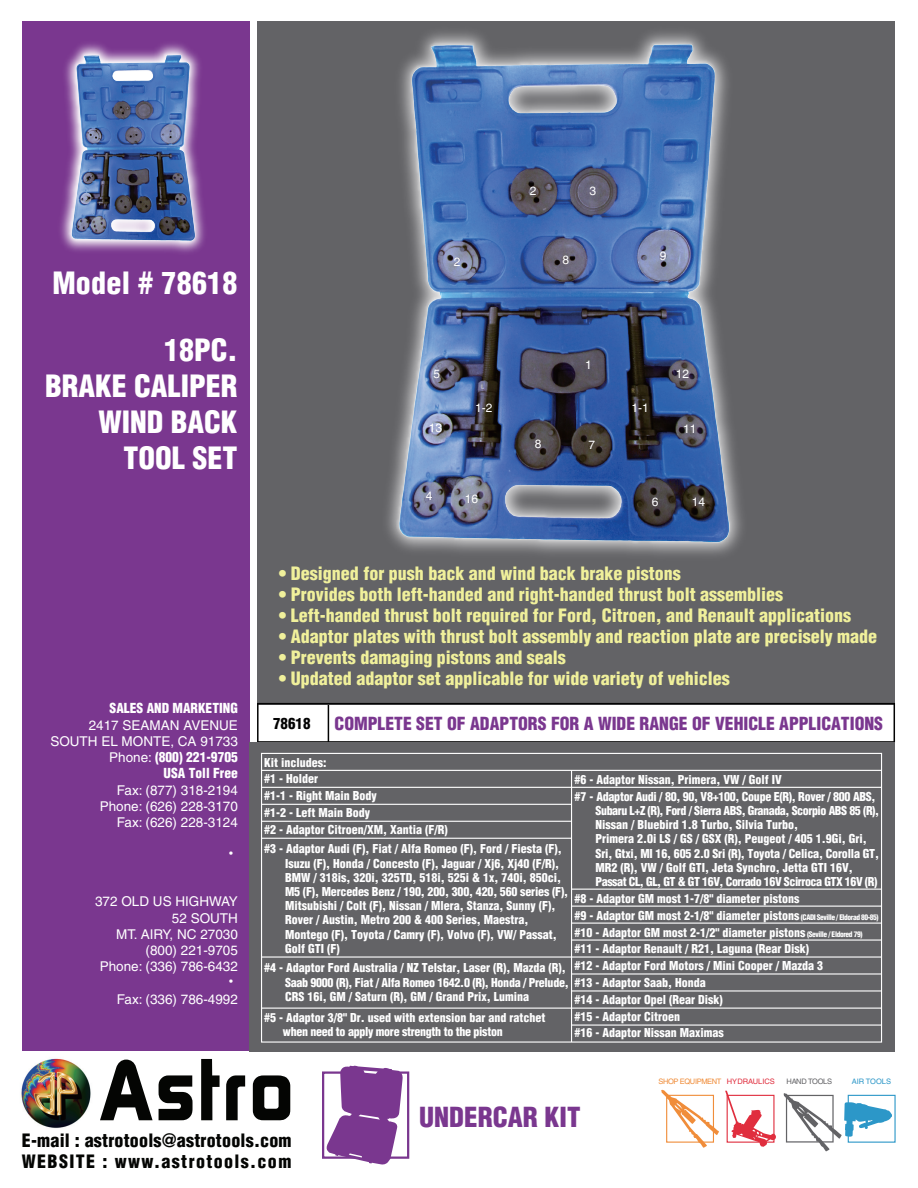
<style>
.page{position:relative;width:918px;height:1188px;background:#fff}
.page>*{position:absolute;margin:0;border:0;box-sizing:border-box;transform-origin:0 0}
.t1{font:900 condensed 30px/36px "Helvetica";color:#fff;text-align:right}
.t2{font:900 condensed 27px "Helvetica";color:#7a378f}
.t3{font:900 condensed 18px "Helvetica";color:#f0f09b}
.t4{font:900 condensed 18px "Helvetica";letter-spacing:.01em;color:#040503}
.t5{font:900 condensed 18px "Helvetica";letter-spacing:.075em;color:#040503}
.t6{font:900 condensed 17.7px "Helvetica";color:#7a378f}
.t7{font:900 condensed 15px "Helvetica";color:#030303}
.t8{font:13.5px/16.2px "Helvetica";color:#fff;text-align:right}
.t9{font:900 condensed 13.5px "Helvetica";color:#fff}
.t10{font:300 13.5px "Adobe Ming Std";color:#fff}
.t11{font:900 condensed 12px/14.2px "Helvetica";color:#fff}
.t12{font:900 condensed 12px/16.8px "Helvetica";letter-spacing:-.025em;color:#fff}
.t13{font:12px "Helvetica";color:#fff}
.t14{font:7.5px "Helvetica";letter-spacing:-.05em;color:#f08d3a}
.t15{font:7.5px "Helvetica";letter-spacing:-.05em;color:#636366}
.t16{font:7.5px "Helvetica";color:#2c97c8}
.s1{font-weight:900;font-stretch:condensed}
.s2{font-size:7.5px}
.s3{color:#e02e3e}
</style>
<div class="page">
<div style="left:22px;top:21px;width:228px;height:1030px;background:#7a378f"></div>
<div style="left:257px;top:21px;width:638px;height:684px;background:#636366"></div>
<svg style="left:257px;top:703px;width:638px;height:39px"></svg>
<div style="left:250px;top:742px;width:645px;height:309px;background:#636366"></div>
<img style="left:21px;top:1058px;width:70px;height:70px">
<svg style="left:100px;top:1060px;width:53px;height:60px"></svg>
<svg style="left:159px;top:1075px;width:34px;height:45px"></svg>
<svg style="left:201px;top:1059px;width:19px;height:61px"></svg>
<svg style="left:226px;top:1075px;width:19px;height:45px"></svg>
<svg style="left:253px;top:1075px;width:37px;height:45px"></svg>
<svg style="left:661px;top:1090px;width:58px;height:58px"></svg>
<div style="left:666px;top:1095px;width:48px;height:48px;border:1px solid #f08d3a"></div>
<svg style="left:725px;top:1091px;width:51px;height:56px"></svg>
<div style="left:727px;top:1095px;width:48px;height:48px;border:1px solid #e02e3e"></div>
<div style="left:322px;top:1071px;width:87px;height:88px;border:2px solid #7a378f"></div>
<svg style="left:324px;top:1065px;width:79px;height:100px"></svg>
<svg style="left:783px;top:1093px;width:109px;height:59px"></svg>
<div style="left:848px;top:1095px;width:48px;height:48px;border:1px solid #2c97c8"></div>
<img style="left:387px;top:33px;width:355px;height:522px">
<hr style="left:262px;top:770px;width:620px;height:1px;background:#fff">
<hr style="left:262px;top:787px;width:620px;height:1px;background:#fff">
<hr style="left:262px;top:804px;width:310px;height:1px;background:#fff">
<hr style="left:262px;top:821px;width:310px;height:1px;background:#fff">
<hr style="left:262px;top:838px;width:310px;height:1px;background:#fff">
<hr style="left:572px;top:889px;width:310px;height:1px;background:#fff">
<hr style="left:572px;top:906px;width:310px;height:1px;background:#fff">
<hr style="left:572px;top:923px;width:310px;height:1px;background:#fff">
<hr style="left:572px;top:939px;width:310px;height:2px;background:#fff">
<hr style="left:262px;top:956px;width:620px;height:2px;background:#fff">
<hr style="left:572px;top:973px;width:310px;height:2px;background:#fff">
<hr style="left:572px;top:990px;width:310px;height:2px;background:#fff">
<hr style="left:262px;top:1008px;width:620px;height:1px;background:#fff">
<hr style="left:572px;top:1025px;width:310px;height:1px;background:#fff">
<hr style="left:571px;top:770px;width:1px;height:272px;background:#fff">
<img style="left:66px;top:43px;width:135px;height:209px">
<img style="left:60px;top:51px;width:145px;height:195px">
<h1 class="t1" style="left:52px;top:265px;width:187px">Model # 78618</h1>
<h1 class="t1" style="left:45px;top:332px;width:194px">18PC.<br>BRAKE CALIPER<br>WIND BACK<br>TOOL SET</h1>
<p class="t9" style="left:110px;top:700px;width:130px">SALES AND MARKETING</p>
<p class="t8" style="left:50px;top:717px;width:189px">2417 SEAMAN AVENUE<br>SOUTH EL MONTE, CA 91733<br>Phone: <span class="s1">(800) 221-9705<br>USA Toll Free</span></p>
<p class="t8" style="left:100px;top:782px;width:140px">Fax: (877) 318-2194<br>Phone: (626) 228-3170<br>Fax: (626) 228-3124</p>
<p class="t10" style="left:224px;top:847px;width:15px">˙</p>
<p class="t8" style="left:95px;top:893px;width:144px">372 OLD US HIGHWAY<br>52 SOUTH<br>MT. AIRY, NC 27030 (800) 221-9705<br>Phone: (336) 786-6432</p>
<p class="t10" style="left:224px;top:975px;width:15px">˙</p>
<p class="t8" style="left:117px;top:991px;width:122px">Fax: (336) 786-4992</p>
<p class="t13" style="left:454px;top:255px;width:8px">2</p>
<p class="t13" style="left:530px;top:184px;width:8px">2</p>
<p class="t13" style="left:590px;top:184px;width:8px">3</p>
<p class="t13" style="left:562px;top:253px;width:8px">8</p>
<p class="t13" style="left:660px;top:248px;width:8px">9</p>
<p class="t13" style="left:585px;top:358px;width:8px">1</p>
<p class="t13" style="left:434px;top:367px;width:8px">5</p>
<p class="t13" style="left:676px;top:366px;width:15px">12</p>
<p class="t13" style="left:429px;top:421px;width:15px">13</p>
<p class="t13" style="left:475px;top:401px;width:19px">1-2</p>
<p class="t13" style="left:632px;top:401px;width:19px">1-1</p>
<p class="t13" style="left:535px;top:436px;width:8px">8</p>
<p class="t13" style="left:588px;top:437px;width:8px">7</p>
<p class="t13" style="left:426px;top:489px;width:8px">4</p>
<p class="t13" style="left:465px;top:491px;width:15px">16</p>
<p class="t13" style="left:652px;top:495px;width:8px">6</p>
<p class="t13" style="left:683px;top:422px;width:15px">11</p>
<p class="t13" style="left:692px;top:495px;width:15px">14</p>
<h3 class="t3" style="left:279px;top:562px;width:404px">• Designed for push back and wind back brake pistons</h3>
<h3 class="t3" style="left:279px;top:583px;width:506px">• Provides both left-handed and right-handed thrust bolt assemblies</h3>
<h3 class="t3" style="left:279px;top:604px;width:574px">• Left-handed thrust bolt required for Ford, Citroen, and Renault applications</h3>
<h3 class="t3" style="left:279px;top:625px;width:600px">• Adaptor plates with thrust bolt assembly and reaction plate are precisely made</h3>
<h3 class="t3" style="left:279px;top:646px;width:289px">• Prevents damaging pistons and seals</h3>
<h3 class="t3" style="left:279px;top:667px;width:453px">• Updated adaptor set applicable for wide variety of vehicles</h3>
<h3 class="t6" style="left:335px;top:713px;width:550px">COMPLETE SET OF ADAPTORS FOR A WIDE RANGE OF VEHICLE APPLICATIONS</h3>
<p class="t7" style="left:273px;top:714px;width:39px">78618</p>
<p class="t11" style="left:264px;top:754px;width:185px;line-height:16.8px">Kit includes:<br>#1 - Holder<br>#1-1 - Right Main Body<br>#1-2 - Left Main Body<br>#2 - Adaptor Citroen/XM, Xantia (F/R)</p>
<p class="t11" style="left:285px;top:842px;width:285px;text-indent:-21px">#3 - Adaptor Audi (F), Fiat / Alfa Romeo (F), Ford / Fiesta (F), Isuzu (F), Honda / Concesto (F), Jaguar / Xj6, Xj40 (F/R), BMW / 318is, 320i, 325TD, 518i, 525i &amp; 1x, 740i, 850ci, M5 (F), Mercedes Benz / 190, 200, 300, 420, 560 series (F), Mitsubishi / Colt (F), Nissan / Mlera, Stanza, Sunny (F), Rover / Austin, Metro 200 &amp; 400 Series, Maestra, Montego (F), Toyota / Camry (F), Volvo (F), VW/ Passat, Golf GTI (F)</p>
<p class="t11" style="left:285px;top:961px;width:285px;text-indent:-21px">#4 - Adaptor Ford Australia / NZ Telstar, Laser (R), Mazda (R),<br>Saab 9000 (R), Fiat / Alfa Romeo 1642.0 (R), Honda / Prelude,<br>CRS 16i, GM / Saturn (R), GM / Grand Prix, Lumina</p>
<p class="t11" style="left:283px;top:1010px;width:264px;text-indent:-19px">#5 - Adaptor 3/8" Dr. used with extension bar and ratchet when need to apply more strength to the piston</p>
<p class="t12" style="left:575px;top:771px;width:302px">#6 - Adaptor Nissan, Primera, VW / Golf IV<br>#7 - Adaptor Audi / 80, 90, V8+100, Coupe E(R), Rover / 800 ABS,</p>
<p class="t11" style="left:596px;top:803px;width:285px">Subaru L+Z (R), Ford / Sierra ABS, Granada, Scorpio ABS 85 (R), Nissan / Bluebird 1.8 Turbo, Silvia Turbo,<br>Primera 2.0i LS / GS / GSX (R), Peugeot / 405 1.9Gi, Gri, Sri, Gtxi, MI 16, 605 2.0 Sri (R), Toyota / Celica, Corolla GT, MR2 (R), VW / Golf GTI, Jeta Synchro, Jetta GTI 16V, Passat CL, GL, GT &amp; GT 16V, Corrado 16V Scirroca GTX 16V (R)</p>
<p class="t11" style="left:575px;top:890px;width:306px;line-height:16.8px">#8 - Adaptor GM most 1-7/8" diameter pistons<br>#9 - Adaptor GM most 2-1/8" diameter pistons <span class="s2">(CADI Seville / Eldorad 80-85) </span>#10 - Adaptor GM most 2-1/2" diameter pistons <span class="s2">(Seville / Eldored 79) </span>#11 - Adaptor Renault / R21, Laguna (Rear Disk)<br>#12 - Adaptor Ford Motors / Mini Cooper / Mazda 3<br>#13 - Adaptor Saab, Honda<br>#14 - Adaptor Opel (Rear Disk)<br>#15 - Adaptor Citroen<br>#16 - Adaptor Nissan Maximas</p>
<h2 class="t2" style="left:419px;top:1100px;width:163px">UNDERCAR KIT</h2>
<p class="t14" style="left:659px;top:1077px;width:118px">SHOP EQUIPMENT <span class="s3">HYDRAULICS</span></p>
<p class="t15" style="left:787px;top:1077px;width:47px">HAND TOOLS</p>
<p class="t16" style="left:852px;top:1077px;width:41px">AIR TOOLS</p>
<h3 class="t4" style="left:22px;top:1129px;width:271px">E-mail : astrotools@astrotools.com</h3>
<h3 class="t5" style="left:22px;top:1150px;width:271px">WEBSITE : www.astrotools.com</h3>
</div>
